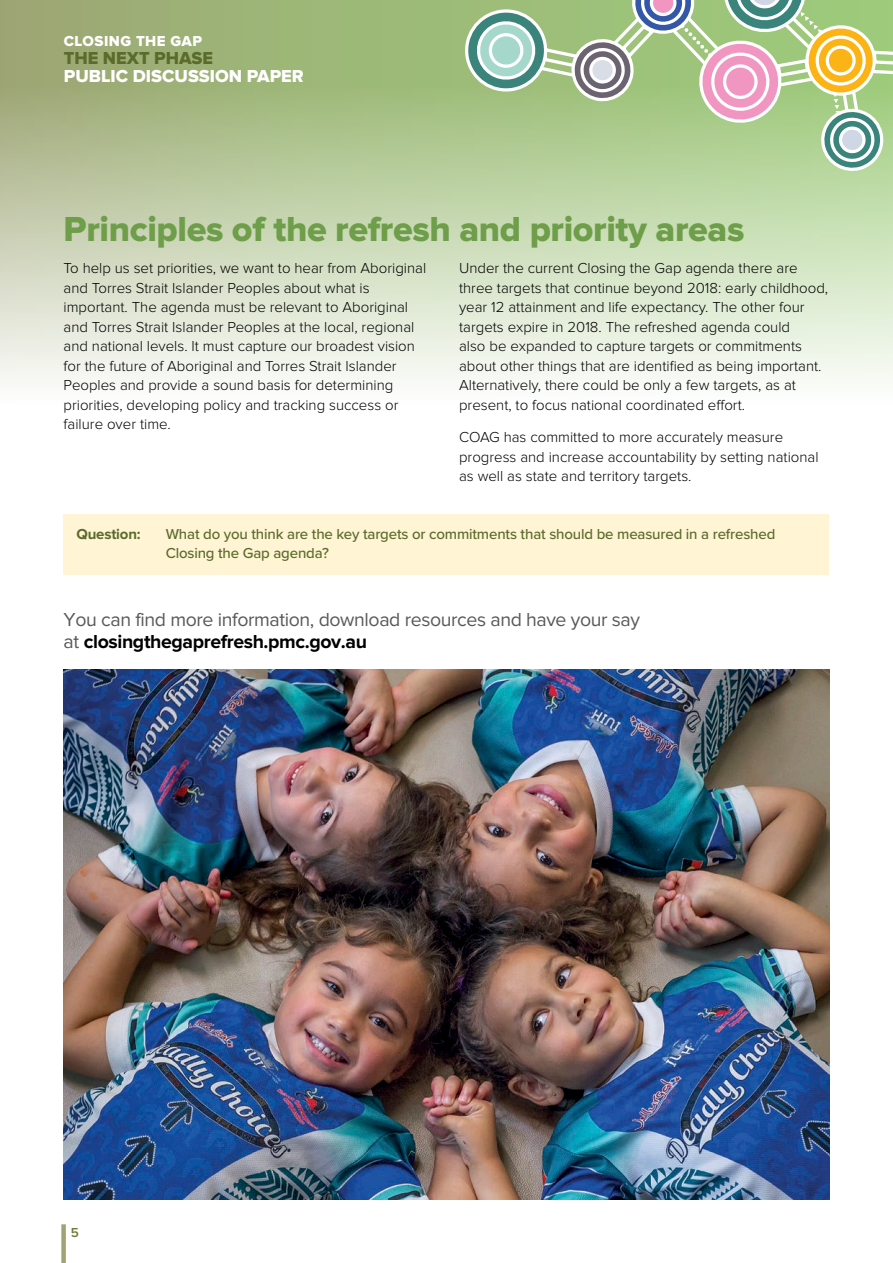
<style>
.page{position:relative;width:893px;height:1263px;background:#fff}
.page>*{position:absolute;margin:0;border:0;box-sizing:border-box;transform-origin:0 0}
.t1{font:36px "Proxima Nova Extrabld";letter-spacing:-.01em;color:#6e9e49}
.t2{font:19.5px/22.5px "Proxima Nova";letter-spacing:-.02em;color:#57595b}
.t3{font:18px "Proxima Nova Extrabld";color:#fff}
.t4{font:18px "Proxima Nova Extrabld";color:#5b6b2c}
.t5{font:300 15px/19.5px "Proxima Nova";color:#000}
.t6{font:500 15px/19.5px "Proxima Nova";letter-spacing:-.01em;color:#5b6b2c}
.t7{font:15px "Proxima Nova Extrabld";letter-spacing:.03em;color:#fff}
.t8{font:700 15px "Proxima Nova";letter-spacing:-.01em;color:#5b6b2c}
.t9{font:600 13.5px "Proxima Nova";color:#727c37}
.s1{font-weight:700;color:#000}
</style>
<div class="page">
<svg style="left:0;top:0;width:893px;height:383px;background:#c8d6b3"></svg>
<svg style="left:459px;top:0;width:434px;height:176px;background:#b1c698"></svg>
<div style="left:61px;top:1224px;width:5px;height:39px;background:#a1a375"></div>
<div style="left:64px;top:514px;width:765px;height:60px;background:#fff4d3"></div>
<img style="left:64px;top:670px;width:765px;height:529px">
<p class="t7" style="left:64px;top:34px;width:140px">CLOSING THE GAP</p>
<p class="t4" style="left:64px;top:50px;width:151px">THE NEXT PHASE</p>
<p class="t3" style="left:64px;top:68px;width:241px">PUBLIC DISCUSSION PAPER</p>
<h1 class="t1" style="left:64px;top:213px;width:682px">Principles of the refresh and priority areas</h1>
<p class="t5" style="left:64px;top:259px;width:364px">To help us set priorities, we want to hear from Aboriginal and Torres Strait Islander Peoples about what is important. The agenda must be relevant to Aboriginal and Torres Strait Islander Peoples at the local, regional and national levels. It must capture our broadest vision for the future of Aboriginal and Torres Strait Islander Peoples and provide a sound basis for determining priorities, developing policy and tracking success or failure over time.</p>
<p class="t5" style="left:459px;top:259px;width:371px">Under the current Closing the Gap agenda there are three targets that continue beyond 2018: early childhood, year 12 attainment and life expectancy. The other four targets expire in 2018. The refreshed agenda could<br>also be expanded to capture targets or commitments about other things that are identified as being important.<br>Alternatively, there could be only a few targets, as at present, to focus national coordinated effort.</p>
<p class="t5" style="left:459px;top:428px;width:361px">COAG has committed to more accurately measure progress and increase accountability by setting national as well as state and territory targets.</p>
<p class="t8" style="left:76px;top:527px;width:66px">Question:</p>
<p class="t6" style="left:166px;top:524px;width:611px">What do you think are the key targets or commitments that should be measured in a refreshed<br>Closing the Gap agenda?</p>
<h2 class="t2" style="left:64px;top:609px;width:578px">You can find more information, download resources and have your say at <span class="s1">closingthegaprefresh.pmc.gov.au</span></h2>
<p class="t9" style="left:71px;top:1226px;width:10px">5</p>
</div>
